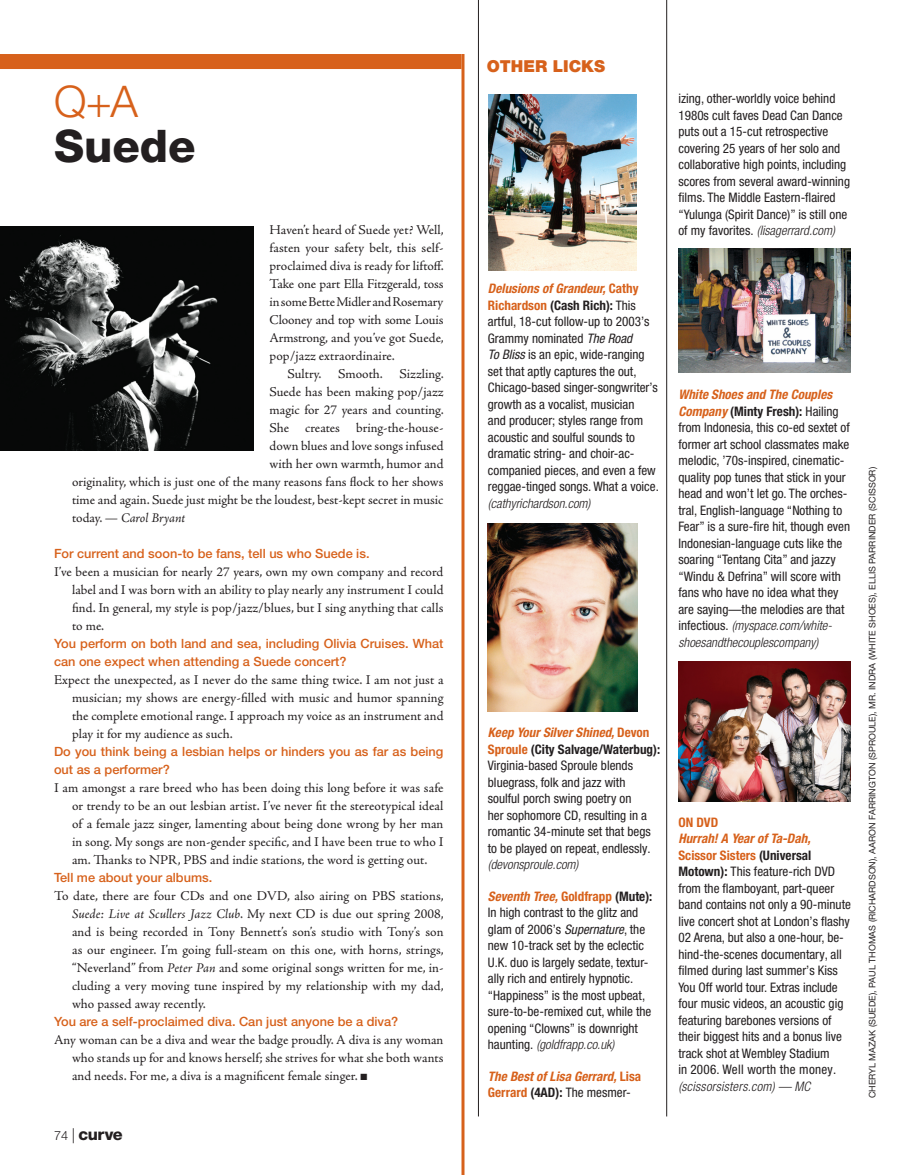
<style>
.page{position:relative;width:905px;height:1175px;background:#fff}
.page>*{position:absolute;margin:0;border:0;box-sizing:border-box;transform-origin:0 0}
.Headers_White_53pt{font:800 45px "Helvetica Neue LT Pro";color:#231f20}
.Headers_White_53pt-2{font:300 43.65px "Helvetica Neue LT Pro";color:#d7611b}
.Dept__bodycopy{font:900 16.5px "Helvetica Neue LT Pro";color:#d7611b}
.t1{font:800 16.2px "Helvetica Neue LT Pro";color:#231f20}
.Reviews__Q_A_answer{font:13.5px/18px "Adobe Jenson Pro";color:#231f20;text-align:justify}
.Reviews__Q_A_answer-2{font:italic 13.5px "Adobe Jenson Pro";letter-spacing:-.005em;color:#231f20}
.Dept_Picks_body{font:condensed 13.2px/16.5px "Helvetica Neue LT Pro";color:#231f20}
.Dept_Picks_body-2{font:italic 700 condensed 13.2px/16.5px "Helvetica Neue LT Pro";color:#d7611b}
.Dept_Picks_body-3{font:700 condensed 13.2px "Helvetica Neue LT Pro";color:#d7611b}
.Reviews__Q_A_questio{font:500 12.75px/18px "Helvetica Neue LT Pro";color:#d7611b}
.All__photo_credit_gu{font:9px "Helvetica Neue LT Pro";color:#231f20}
.s1{font-style:normal}
.s2{font-style:italic}
.s3{font-weight:300;font-size:12.75px}
.s4{font-weight:300;font-size:15px}
.s5{font-size:16.5px}
.s6{font-weight:700;font-style:italic;color:#d7611b}
.s7{font-weight:700;color:#d7611b}
.s8{font-weight:700}
.s9{font-weight:300;font-style:italic}
.s10{font-style:normal;color:#231f20}
.s11{font-weight:400;font-style:normal;color:#231f20}
</style>
<div class="page">
<div style="left:0;top:54px;width:461px;height:15px;background:#d7611b"></div>
<img style="left:488px;top:94px;width:148px;height:176px">
<hr style="left:478px;top:0;width:1px;height:1116px;background:#231f20">
<hr style="left:666px;top:0;width:1px;height:1116px;background:#231f20">
<img style="left:0;top:226px;width:253px;height:224px">
<img style="left:488px;top:524px;width:149px;height:187px">
<img style="left:678px;top:248px;width:172px;height:124px">
<img style="left:678px;top:662px;width:172px;height:139px">
<hr style="left:461px;top:54px;width:3px;height:1120px;background:#d7611b">
<p class="Headers_White_53pt-2" style="left:54px;top:74px;width:85px">Q+A</p>
<p class="Headers_White_53pt" style="left:54px;top:119px;width:143px">Suede</p>
<p class="Reviews__Q_A_answer" style="left:269px;top:221px;width:176px">Haven’t heard of Suede yet? Well, fasten your safety belt, this self&shy;proclaimed diva is ready for liftoff.<br>Take one part Ella Fitzgerald, toss in some Bette Midler and Rosemary Clooney and top with some Louis Armstrong, and you’ve got Suede, pop/jazz extraordinaire.</p>
<p class="Reviews__Q_A_answer" style="left:287px;top:365px;width:35px">Sultry.</p>
<p class="Reviews__Q_A_answer" style="left:338px;top:365px;width:46px">Smooth.</p>
<p class="Reviews__Q_A_answer" style="left:399px;top:365px;width:46px">Sizzling.</p>
<p class="Reviews__Q_A_answer" style="left:269px;top:383px;width:175px">Suede has been making pop/jazz</p>
<p class="Reviews__Q_A_answer" style="left:269px;top:401px;width:176px">magic for 27 years and counting.</p>
<p class="Reviews__Q_A_answer" style="left:269px;top:419px;width:175px">She creates bring-the-house-</p>
<p class="Reviews__Q_A_answer" style="left:269px;top:437px;width:175px">down blues and love songs infused</p>
<p class="Reviews__Q_A_answer" style="left:269px;top:455px;width:175px">with her own warmth, humor and</p>
<p class="Reviews__Q_A_answer" style="left:72px;top:473px;width:373px">originality, which is just one of the many reasons fans flock to her shows</p>
<p class="Reviews__Q_A_answer" style="left:72px;top:491px;width:373px">time and again. Suede just might be the loudest, best-kept secret in music</p>
<p class="Reviews__Q_A_answer-2" style="left:72px;top:510px;width:115px"><span class="s1">today.</span> — Carol Bryant</p>
<p class="Reviews__Q_A_questio" style="left:54px;top:544px;width:317px">For current and soon-to be fans, tell us who Suede is.</p>
<p class="Reviews__Q_A_answer" style="left:72px;top:563px;width:373px;text-indent:-18px">I’ve been a musician for nearly 27 years, own my own company and record label and I was born with an ability to play nearly any instrument I could find. In general, my style is pop/jazz/blues, but I sing anything that calls to me.</p>
<p class="Reviews__Q_A_questio" style="left:54px;top:634px;width:391px">You perform on both land and sea, including Olivia Cruises. What can one expect when attending a Suede concert?</p>
<p class="Reviews__Q_A_answer" style="left:72px;top:671px;width:373px;text-indent:-18px">Expect the unexpected, as I never do the same thing twice. I am not just a musician; my shows are energy-filled with music and humor spanning the complete emotional range. I approach my voice as an instrument and play it for my audience as such.</p>
<p class="Reviews__Q_A_questio" style="left:54px;top:742px;width:391px">Do you think being a lesbian helps or hinders you as far as being out as a performer?</p>
<p class="Reviews__Q_A_answer" style="left:72px;top:779px;width:373px;text-indent:-18px">I am amongst a rare breed who has been doing this long before it was safe or trendy to be an out lesbian artist. I’ve never fit the stereotypical ideal of a female jazz singer, lamenting about being done wrong by her man in song. My songs are non-gender specific, and I have been true to who I am. Thanks to NPR, PBS and indie stations, the word is getting out.</p>
<p class="Reviews__Q_A_questio" style="left:54px;top:868px;width:160px">Tell me about your albums.</p>
<p class="Reviews__Q_A_answer" style="left:72px;top:887px;width:373px;text-indent:-18px">To date, there are four CDs and one DVD, also airing on PBS stations, <span class="s2">Suede: Live at Scullers Jazz Club</span>. My next CD is due out spring 2008, and is being recorded in Tony Bennett’s son’s studio with Tony’s son as our engineer. I’m going full-steam on this one, with horns, strings, “Neverland” from <span class="s2">Peter Pan</span> and some original songs written for me, in&shy;cluding a very moving tune inspired by my relationship with my dad, who passed away recently.</p>
<p class="Reviews__Q_A_questio" style="left:54px;top:1012px;width:346px">You are a self-proclaimed diva. Can just anyone be a diva?</p>
<p class="Reviews__Q_A_answer" style="left:72px;top:1031px;width:373px;text-indent:-18px">Any woman can be a diva and wear the badge proudly. A diva is any woman who stands up for and knows herself; she strives for what she both wants and needs. For me, a diva is a magnificent female singer. ■</p>
<p class="t1" style="left:54px;top:1124px;width:70px"><span class="s3">74</span> <span class="s4">|</span> <span class="s5">c</span>urve</p>
<p class="Dept__bodycopy" style="left:486px;top:56px;width:120px">OTHER LICKS</p>
<p class="Dept_Picks_body" style="left:488px;top:280px;width:172px"><span class="s6">Delusions of Grandeur,</span> <span class="s7">Cathy<br>Richardson</span> <span class="s8">(Cash Rich):</span> This artful, 18-cut follow-up to 2003’s<br>Grammy nominated <span class="s2">The Road<br>To Bliss</span> is an epic, wide-ranging set that aptly captures the out,<br>Chicago-based singer-songwriter’s growth as a vocalist, musician<br>and producer; styles range from acoustic and soulful sounds to dramatic string- and choir-ac&shy;companied pieces, and even a few reggae-tinged songs. What a voice. <span class="s9">(cathyrichardson.com)</span></p>
<p class="Dept_Picks_body" style="left:488px;top:724px;width:174px"><span class="s6">Keep Your Silver Shined,</span> <span class="s7">Devon<br>Sproule</span> <span class="s8">(City Salvage/Waterbug):<br></span>Virginia-based Sproule blends bluegrass, folk and jazz with soulful porch swing poetry on<br>her sophomore CD, resulting in a romantic 34-minute set that begs to be played on repeat, endlessly. <span class="s9">(devonsproule.com)</span></p>
<p class="Dept_Picks_body" style="left:488px;top:887px;width:166px"><span class="s6">Seventh Tree,</span> <span class="s7">Goldfrapp</span> <span class="s8">(Mute):<br></span>In high contrast to the glitz and glam of 2006’s <span class="s2">Supernature</span>, the new 10-track set by the eclectic<br>U.K. duo is largely sedate, textur&shy;ally rich and entirely hypnotic. “Happiness” is the most upbeat, sure-to-be-remixed cut, while the opening “Clowns” is downright haunting. <span class="s9">(goldfrapp.co.uk)</span></p>
<p class="Dept_Picks_body-2" style="left:488px;top:1068px;width:155px">The Best of Lisa Gerrard, <span class="s1">Lisa<br>Gerrard</span> <span class="s10">(4AD):</span> <span class="s11">The mesmer-</span></p>
<p class="Dept_Picks_body" style="left:678px;top:90px;width:173px">izing, other-worldly voice behind 1980s cult faves Dead Can Dance puts out a 15-cut retrospective covering 25 years of her solo and collaborative high points, including scores from several award-winning films. The Middle Eastern-flaired “Yulunga (Spirit Dance)” is still one of my favorites. <span class="s9">(lisagerrard.com)</span></p>
<p class="Dept_Picks_body" style="left:678px;top:386px;width:173px"><span class="s6">White Shoes and The Couples Company</span> <span class="s8">(Minty Fresh):</span> Hailing from Indonesia, this co-ed sextet of former art school classmates make melodic, ’70s-inspired, cinematic&shy;quality pop tunes that stick in your head and won’t let go. The orches&shy;tral, English-language “Nothing to Fear” is a sure-fire hit, though even Indonesian-language cuts like the soaring “Tentang Cita” and jazzy “Windu &amp; Defrina” will score with fans who have no idea what they are saying—the melodies are that infectious. <span class="s9">(myspace.com/white&shy;shoesandthecouplescompany)</span></p>
<p class="Dept_Picks_body-3" style="left:678px;top:814px;width:41px">ON DVD</p>
<p class="Dept_Picks_body" style="left:678px;top:830px;width:174px"><span class="s6">Hurrah! A Year of Ta-Dah,<br></span><span class="s7">Scissor Sisters</span> <span class="s8">(Universal<br>Motown):</span> This feature-rich DVD from the flamboyant, part-queer band contains not only a 90-minute live concert shot at London’s flashy<br>02 Arena, but also a one-hour, be&shy;hind-the-scenes documentary, all filmed during last summer’s Kiss<br>You Off world tour. Extras include four music videos, an acoustic gig featuring barebones versions of their biggest hits and a bonus live track shot at Wembley Stadium<br>in 2006. Well worth the money. <span class="s9">(scissorsisters.com) — MC</span></p>
<p class="All__photo_credit_gu" style="left:866px;top:1098px;width:633px;rotate:-90deg">Cheryl Mazak (Suede), Paul Thomas (richardson), Aaron Farrington (sproule), Mr. I ndra (White Shoes), Ellis Parrinder (Scissor)</p>
</div>
